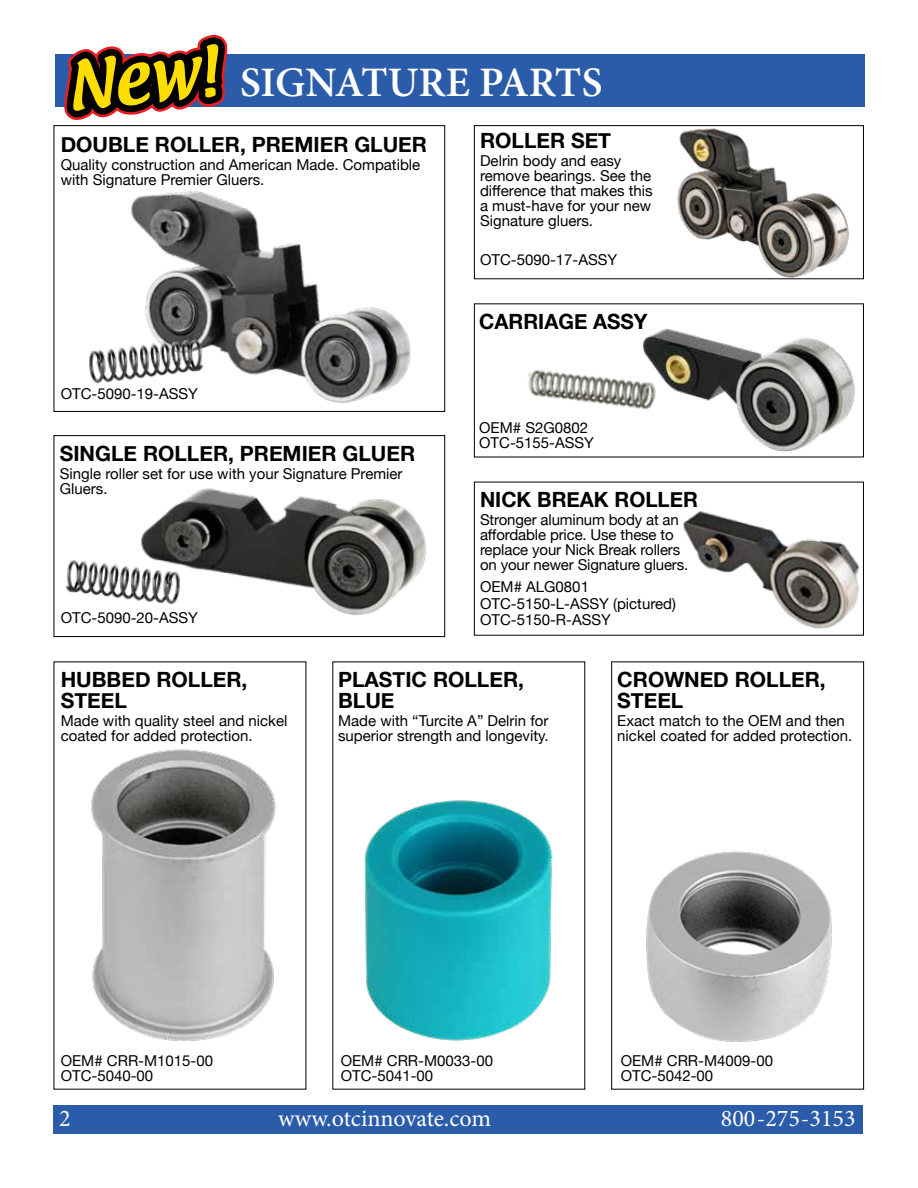
<style>
.page{position:relative;width:918px;height:1188px;background:#fff}
.page>*{position:absolute;margin:0;border:0;box-sizing:border-box;transform-origin:0 0}
.t1{font:600 42px "Minion Pro";letter-spacing:-.005em;color:#fff}
.t2{font:24px "Minion Pro";color:#fff}
.t3{font:700 21px/21px "Helvetica Neue";color:#000}
.t4{font:15px/15px "Helvetica Neue";color:#000}
</style>
<div class="page">
<div style="left:611px;top:662px;width:253px;height:428px;border:1px solid #000"></div>
<div style="left:54px;top:435px;width:391px;height:202px;border:1px solid #000"></div>
<div style="left:474px;top:125px;width:390px;height:154px;border:1px solid #000"></div>
<img style="left:66px;top:560px;width:69px;height:40px">
<img style="left:105px;top:191px;width:328px;height:221px">
<img style="left:135px;top:488px;width:292px;height:128px">
<img style="left:91px;top:749px;width:186px;height:292px">
<img style="left:646px;top:851px;width:186px;height:191px">
<img style="left:364px;top:800px;width:189px;height:241px">
<img style="left:676px;top:125px;width:176px;height:154px">
<img style="left:660px;top:328px;width:195px;height:124px">
<img style="left:527px;top:331px;width:135px;height:113px">
<img style="left:683px;top:508px;width:181px;height:126px">
<img style="left:89px;top:337px;width:115px;height:47px">
<div style="left:55px;top:54px;width:810px;height:53px;background:#2a5caa"></div>
<div style="left:53px;top:1105px;width:810px;height:29px;background:#2a5caa"></div>
<svg style="left:64px;top:35px;width:164px;height:85px"></svg>
<h1 class="t1" style="left:240px;top:53px;width:364px">SIGNATURE PARTS</h1>
<h3 class="t3" style="left:61px;top:135px;width:368px">DOUBLE ROLLER, PREMIER GLUER</h3>
<p class="t4" style="left:61px;top:158px;width:361px">Quality construction and American Made. Compatible with Signature Premier Gluers.</p>
<p class="t4" style="left:61px;top:387px;width:139px">OTC-5090-19-ASSY</p>
<h3 class="t3" style="left:60px;top:443px;width:357px">SINGLE ROLLER, PREMIER GLUER</h3>
<p class="t4" style="left:60px;top:467px;width:344px">Single roller set for use with your Signature Premier<br>Gluers.</p>
<p class="t4" style="left:61px;top:611px;width:139px">OTC-5090-20-ASSY</p>
<h3 class="t3" style="left:480px;top:131px;width:133px">ROLLER SET</h3>
<p class="t4" style="left:480px;top:154px;width:174px">Delrin body and easy remove bearings. See the difference that makes this a must-have for your new<br>Signature gluers.</p>
<p class="t4" style="left:480px;top:253px;width:139px">OTC-5090-17-ASSY</p>
<h3 class="t3" style="left:479px;top:311px;width:170px">CARRIAGE ASSY</h3>
<p class="t4" style="left:479px;top:421px;width:116px">OEM# S2G0802<br>OTC-5155-ASSY</p>
<h3 class="t3" style="left:480px;top:489px;width:219px">NICK BREAK ROLLER</h3>
<p class="t4" style="left:480px;top:513px;width:210px">Stronger aluminum body at an affordable price. Use these to replace your Nick Break rollers on your newer Signature gluers.</p>
<p class="t4" style="left:480px;top:579px;width:197px;line-height:16.5px">OEM# ALG0801<br>OTC-5150-L-ASSY (pictured)<br>OTC-5150-R-ASSY</p>
<h3 class="t3" style="left:61px;top:670px;width:188px">HUBBED ROLLER,<br>STEEL</h3>
<p class="t4" style="left:61px;top:714px;width:228px">Made with quality steel and nickel coated for added protection.</p>
<h3 class="t3" style="left:338px;top:670px;width:187px">PLASTIC ROLLER,<br>BLUE</h3>
<p class="t4" style="left:338px;top:714px;width:212px">Made with “Turcite A” Delrin for superior strength and longevity.</p>
<h3 class="t3" style="left:617px;top:670px;width:210px">CROWNED ROLLER,<br>STEEL</h3>
<p class="t4" style="left:617px;top:714px;width:237px">Exact match to the OEM and then nickel coated for added protection.</p>
<p class="t4" style="left:61px;top:1054px;width:154px">OEM# CRR-M1015-00<br>OTC-5040-00</p>
<p class="t4" style="left:341px;top:1054px;width:154px">OEM# CRR-M0033-00<br>OTC-5041-00</p>
<p class="t4" style="left:621px;top:1054px;width:154px">OEM# CRR-M4009-00<br>OTC-5042-00</p>
<h2 class="t2" style="left:59px;top:1102px;width:13px">2</h2>
<h2 class="t2" style="left:278px;top:1102px;width:215px">www.otcinnovate.com</h2>
<h2 class="t2" style="left:721px;top:1102px;width:136px">800-275-3153</h2>
</div>
